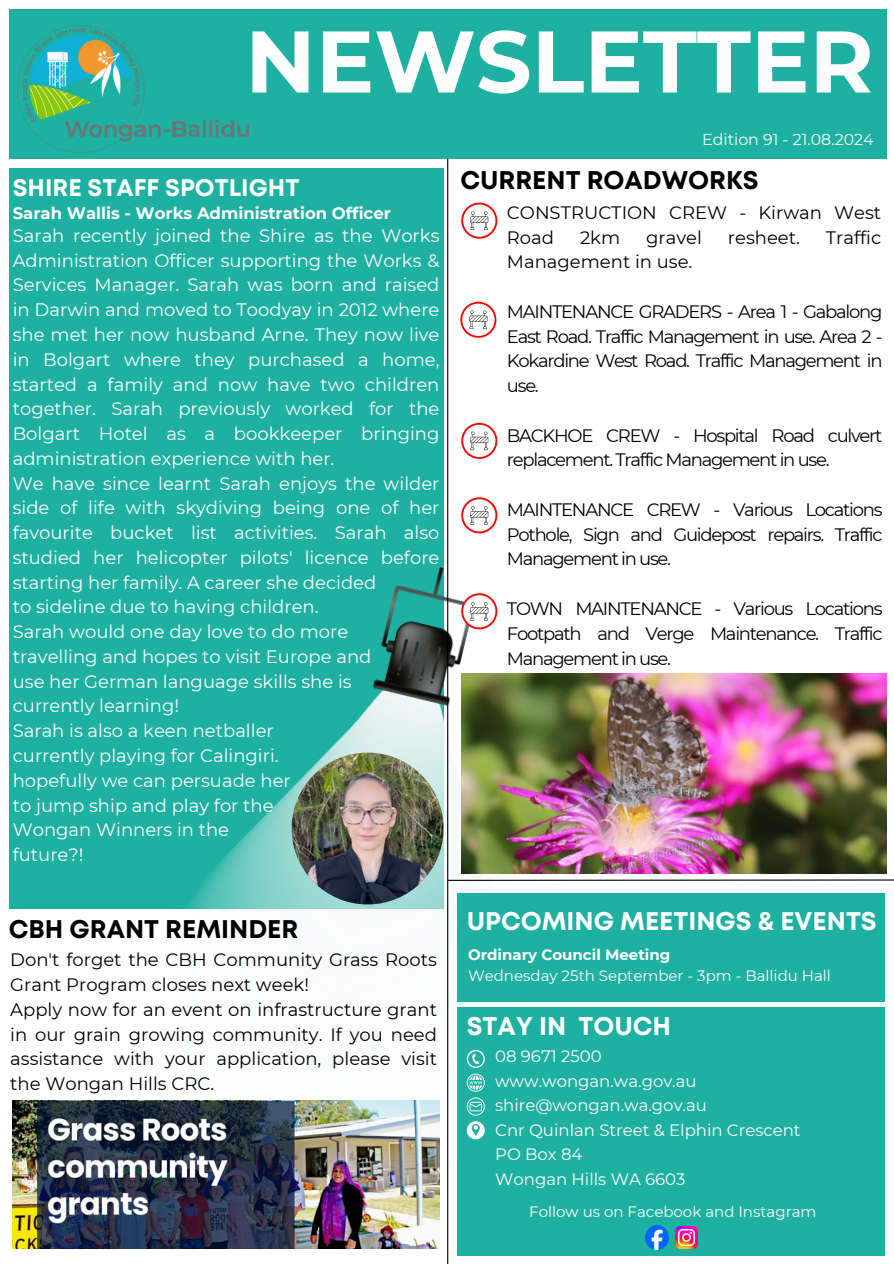
<style>
.page{position:relative;width:894px;height:1264px;background:#fff}
.page>*{position:absolute;margin:0;border:0;box-sizing:border-box;transform-origin:0 0}
.t1{font:700 87.3px "Montserrat";color:#fdfdfd}
.t2{font:700 25.5px "Mont";color:#fff}
.t3{font:700 25.5px "Mont";color:#000}
.t4{font:700 24px "Mont";color:#fff}
.t5{font:18px/24.8px "Montserrat";color:#fff}
.t6{font:18px/24.8px "Montserrat";color:#000;text-align:justify}
.t7{font:18px/24.8px "Montserrat";letter-spacing:-.07em;color:#000}
.t8{font:16.5px/24.5px "Montserrat";color:#fff}
.t9{font:700 16.5px "Montserrat";color:#fff}
.t10{font:15.75px "Montserrat";color:#fdfdfd}
.t11{font:15px "Montserrat";color:#fff}
.t12{font:700 15px "Montserrat";color:#fff}
</style>
<div class="page">
<div style="left:9px;top:9px;width:877px;height:150px;background:#1eb0a0"></div>
<div style="left:9px;top:168px;width:434px;height:740px;background:#1eb0a0"></div>
<img style="left:94px;top:524px;width:528px;height:739px">
<hr style="left:447px;top:159px;width:1px;height:1104px;background:#000">
<svg style="left:461px;top:203px;width:36px;height:36px"></svg>
<svg style="left:460px;top:302px;width:36px;height:36px"></svg>
<svg style="left:461px;top:497px;width:36px;height:36px"></svg>
<svg style="left:461px;top:423px;width:36px;height:36px"></svg>
<div style="left:457px;top:893px;width:427px;height:109px;background:#1eb0a0"></div>
<div style="left:457px;top:1006px;width:427px;height:249px;background:#1eb0a0"></div>
<svg style="left:466px;top:1049px;width:18px;height:18px"></svg>
<svg style="left:466px;top:1073px;width:18px;height:18px"></svg>
<svg style="left:466px;top:1097px;width:18px;height:18px"></svg>
<svg style="left:466px;top:1121px;width:18px;height:18px"></svg>
<svg style="left:446px;top:878px;width:447px;height:3px"></svg>
<img style="left:645px;top:1225px;width:23px;height:24px">
<img style="left:675px;top:1226px;width:22px;height:22px">
<svg style="left:461px;top:593px;width:36px;height:36px"></svg>
<img style="left:17px;top:26px;width:232px;height:127px">
<img style="left:461px;top:673px;width:424px;height:200px">
<img style="left:291px;top:752px;width:152px;height:152px;border-radius:50%">
<img style="left:13px;top:1100px;width:426px;height:148px">
<p class="t1" style="left:245px;top:8px;width:629px">NEWSLETTER</p>
<h4 class="t10" style="left:702px;top:130px;width:173px">Edition 91 - 21.08.2024</h4>
<h2 class="t4" style="left:13px;top:178px;width:288px">SHIRE STAFF SPOTLIGHT</h2>
<h2 class="t9" style="left:13px;top:203px;width:379px">Sarah Wallis - Works Administration Officer</h2>
<p class="t5" style="left:13px;top:223px;width:428px">Sarah recently joined the Shire as the Works Administration Officer supporting the Works &amp; Services Manager. Sarah was born and raised in Darwin and moved to Toodyay in 2012 where she met her now husband Arne. They now live in Bolgart where they purchased a home, started a family and now have two children together. Sarah previously worked for the Bolgart Hotel as a bookkeeper bringing administration experience with her.<br>We have since learnt Sarah enjoys the wilder side of life with skydiving being one of her favourite bucket list activities. Sarah also studied her helicopter pilots' licence before starting her family. A career she decided<br>to sideline due to having children.<br>Sarah would one day love to do more<br>travelling and hopes to visit Europe and<br>use her German language skills she is<br>currently learning!<br>Sarah is also a keen netballer<br>currently playing for Calingiri.<br>hopefully we can persuade her<br>to jump ship and play for the<br>Wongan Winners in the<br>future?!</p>
<h4 class="t3" style="left:9px;top:919px;width:291px">CBH GRANT REMINDER</h4>
<p class="t6" style="left:10px;top:947px;width:428px;text-align:left">Don't forget the CBH Community Grass Roots Grant Program closes next week!<br>Apply now for an event on infrastructure grant in our grain growing community. If you need assistance with your application, please visit the Wongan Hills CRC.</p>
<h4 class="t3" style="left:460px;top:171px;width:300px">CURRENT ROADWORKS</h4>
<h4 class="t6" style="left:507px;top:200px;width:376px">CONSTRUCTION CREW - Kirwan West<br>Road</h4>
<h4 class="t6" style="left:580px;top:225px;width:42px">2km</h4>
<h4 class="t6" style="left:646px;top:225px;width:57px">gravel</h4>
<h4 class="t6" style="left:727px;top:225px;width:73px">resheet.</h4>
<h4 class="t6" style="left:825px;top:225px;width:57px">Traffic</h4>
<h4 class="t6" style="left:507px;top:249px;width:187px">Management in use.</h4>
<h4 class="t6" style="left:507px;top:299px;width:377px">MAINTENANCE GRADERS - Area 1 - Gabalong East Road. Traffic Management in use. Area 2 - Kokardine West Road. Traffic Management in use.</h4>
<h4 class="t7" style="left:507px;top:423px;width:377px">BACKHOE CREW - Hospital Road culvert replacement. Traffic Management in use.</h4>
<p class="t6" style="left:507px;top:497px;width:377px">MAINTENANCE CREW - Various Locations Pothole, Sign and Guidepost repairs. Traffic Management in use.</p>
<p class="t6" style="left:507px;top:596px;width:377px">TOWN MAINTENANCE - Various Locations Footpath and Verge Maintenance. Traffic Management in use.</p>
<p class="t2" style="left:466px;top:911px;width:411px">UPCOMING MEETINGS &amp; EVENTS</p>
<p class="t12" style="left:468px;top:945px;width:204px">Ordinary Council Meeting</p>
<p class="t11" style="left:468px;top:966px;width:364px">Wednesday 25th September - 3pm - Ballidu Hall</p>
<p class="t2" style="left:466px;top:1016px;width:206px">STAY IN TOUCH</p>
<p class="t8" style="left:495px;top:1044px;width:307px">08 9671 2500 www.wongan.wa.gov.au shire@wongan.wa.gov.au<br>Cnr Quinlan Street &amp; Elphin Crescent<br>PO Box 84<br>Wongan Hills WA 6603</p>
<p class="t11" style="left:529px;top:1202px;width:289px">Follow us on Facebook and Instagram</p>
</div>
